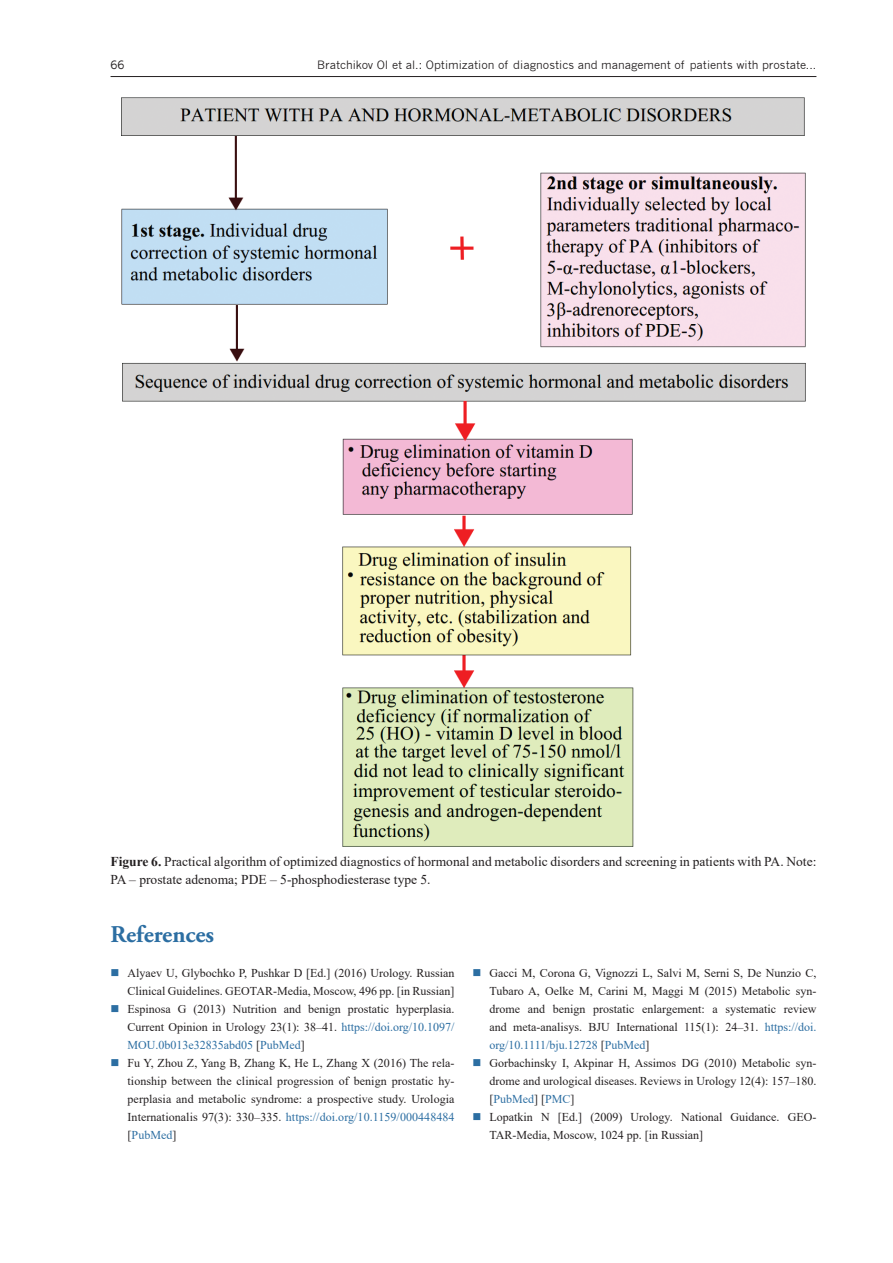
<style>
.page{position:relative;width:893px;height:1263px;background:#fff}
.page>*{position:absolute;margin:0;border:0;box-sizing:border-box;transform-origin:0 0}
.ZAG1-Ref{font:700 24px "Adobe Garamond Pro";color:#2c6ea2}
.FIG{font:13.5px/18px "Times New Roman";color:#231f20}
.t1{font:12px/18px "Times New Roman";color:#231f20;text-align:justify}
.t2{font:11.25px "News Gothic";color:#231f20}
.s1{font-weight:700}
.s2{color:#2c6ea2}
</style>
<div class="page">
<hr style="left:111px;top:76px;width:705px;height:1px;background:#231f20">
<img style="left:122px;top:98px;width:683px;height:748px">
<p class="t2" style="left:111px;top:58px;width:16px">66</p>
<p class="t2" style="left:317px;top:58px;width:501px">Bratchikov OI et al.: Optimization of diagnostics and management of patients with prostate...</p>
<p class="FIG" style="left:111px;top:852px;width:707px"><span class="s1">Figure 6.</span> Practical algorithm of optimized diagnostics of hormonal and metabolic disorders and screening in patients with PA. Note:<br>PA – prostate adenoma; PDE – 5-phosphodiesterase type 5.</p>
<p class="ZAG1-Ref" style="left:111px;top:920px;width:105px">References</p>
<p class="t1" style="left:128px;top:963px;width:328px">Alyaev U, Glybochko P, Pushkar D [Ed.] (2016) Urology. Russian<br>Clinical Guidelines. GEOTAR-Media, Moscow, 496 pp. [in Russian]</p>
<p class="t1" style="left:128px;top:999px;width:328px">Espinosa G (2013) Nutrition and benign prostatic hyperplasia.<br>Current Opinion in Urology 23(1): 38–41. <span class="s2">https://doi.org/10.1097/ MOU.0b013e32835abd05</span> [<span class="s2">PubMed</span>]</p>
<p class="t1" style="left:128px;top:1053px;width:328px">Fu Y, Zhou Z, Yang B, Zhang K, He L, Zhang X (2016) The rela&shy;tionship between the clinical progression of benign prostatic hy&shy;perplasia and metabolic syndrome: a prospective study. Urologia Internationalis 97(3): 330–335. <span class="s2">https://doi.org/10.1159/000448484 </span>[<span class="s2">PubMed</span>]</p>
<p class="t1" style="left:489px;top:963px;width:328px">Gacci M, Corona G, Vignozzi L, Salvi M, Serni S, De Nunzio C, Tubaro A, Oelke M, Carini M, Maggi M (2015) Metabolic syn&shy;drome and benign prostatic enlargement: a systematic review and meta-analisys. BJU International 115(1): 24–31. <span class="s2">https://doi. org/10.1111/bju.12728</span> [<span class="s2">PubMed</span>]</p>
<p class="t1" style="left:489px;top:1053px;width:328px">Gorbachinsky I, Akpinar H, Assimos DG (2010) Metabolic syn&shy;drome and urological diseases. Reviews in Urology 12(4): 157–180. [<span class="s2">PubMed</span>] [<span class="s2">PMC</span>]</p>
<p class="t1" style="left:489px;top:1107px;width:328px">Lopatkin N [Ed.] (2009) Urology. National Guidance. GEO-<br>TAR-Media, Moscow, 1024 pp. [in Russian]</p>
</div>
